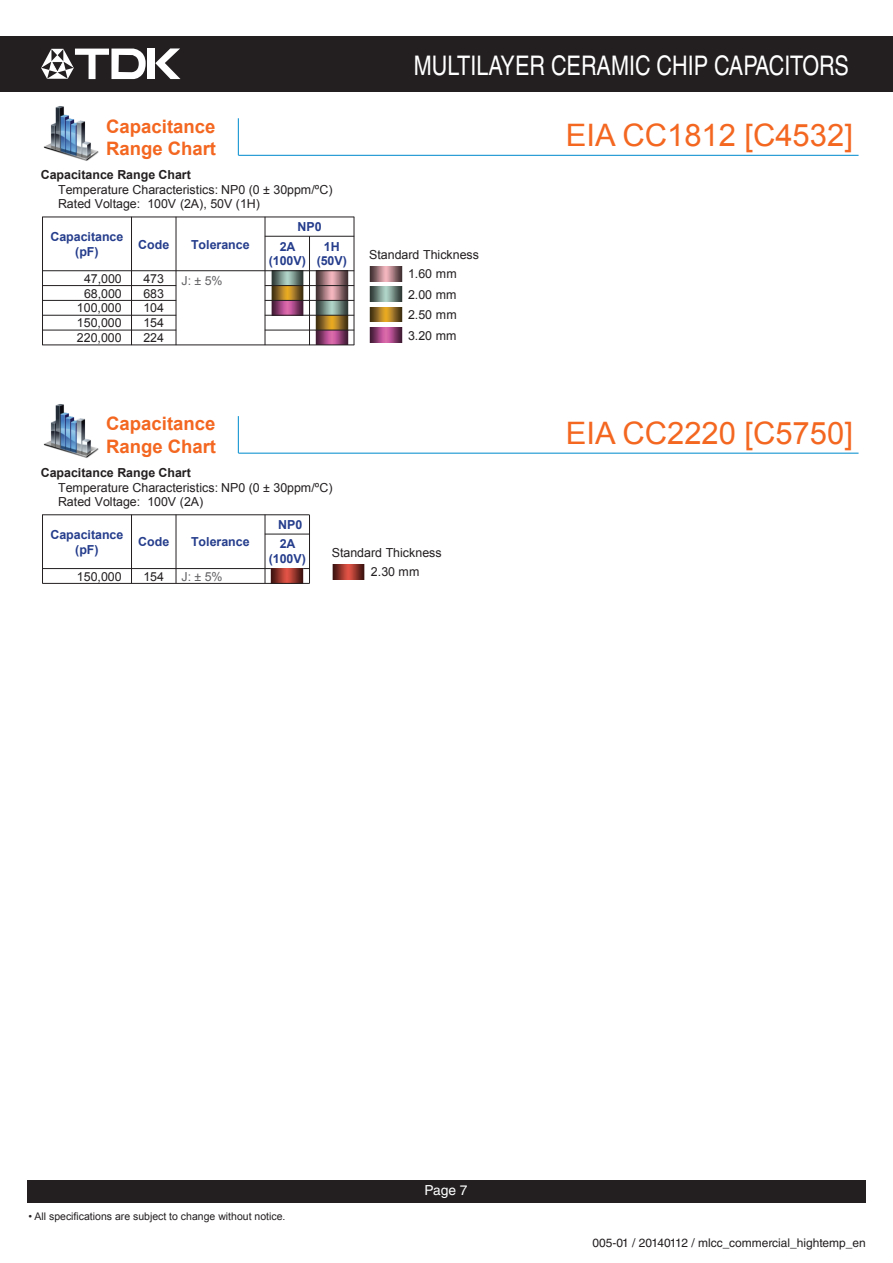
<style>
.page{position:relative;width:893px;height:1263px;background:#fff}
.page>*{position:absolute;margin:0;border:0;box-sizing:border-box;transform-origin:0 0}
.t1{font:30.9px "Arial";color:#f36721}
.t2{font:27px "Helvetica LT Std";color:#fff;scale:.8 1}
.t3{font:700 18.6px/22.2px "Arial";color:#f36721}
.t4{font:13.8px "Helvetica LT Std";color:#fff}
.t5{font:12.45px/20.4px "Arial";letter-spacing:-.005em;color:#231f20}
.t6{font:700 12.45px/14.9px "Arial";color:#253d8c;text-align:center}
.t7{font:700 12.45px "Arial";color:#231f20}
.t8{font:12.45px "Arial";color:#636366}
.t9{font:12px "Helvetica LT Std";color:#231f20}
.t10{font:10.5px "Arial";color:#231f20}
</style>
<div class="page">
<div style="left:0;top:36px;width:893px;height:55px;background:#231f20"></div>
<div style="left:148px;top:48px;width:7px;height:31px;background:#fff"></div>
<svg style="left:155px;top:48px;width:26px;height:31px"></svg>
<svg style="left:41px;top:49px;width:105px;height:30px"></svg>
<div style="left:27px;top:1180px;width:839px;height:23px;background:#231f20"></div>
<img style="left:44px;top:106px;width:55px;height:55px">
<hr style="left:238px;top:118px;width:1px;height:37px;background:#209ad4">
<hr style="left:238px;top:155px;width:621px;height:1px;background:#209ad4">
<img style="left:266px;top:271px;width:88px;height:44px">
<img style="left:310px;top:316px;width:44px;height:29px">
<hr style="left:176px;top:217px;width:1px;height:128px;background:#231f20">
<hr style="left:265px;top:217px;width:1px;height:128px;background:#231f20">
<hr style="left:309px;top:236px;width:1px;height:109px;background:#231f20">
<hr style="left:265px;top:236px;width:89px;height:1px;background:#231f20">
<hr style="left:42px;top:270px;width:312px;height:1px;background:#231f20">
<hr style="left:42px;top:285px;width:134px;height:1px;background:#231f20">
<hr style="left:265px;top:285px;width:89px;height:1px;background:#231f20">
<hr style="left:42px;top:300px;width:134px;height:1px;background:#231f20">
<hr style="left:265px;top:300px;width:89px;height:1px;background:#231f20">
<hr style="left:42px;top:315px;width:134px;height:1px;background:#231f20">
<hr style="left:265px;top:315px;width:89px;height:1px;background:#231f20">
<hr style="left:42px;top:330px;width:134px;height:1px;background:#231f20">
<hr style="left:265px;top:330px;width:89px;height:1px;background:#231f20">
<hr style="left:42px;top:217px;width:1px;height:128px;background:#231f20">
<hr style="left:354px;top:217px;width:1px;height:128px;background:#231f20">
<hr style="left:42px;top:217px;width:312px;height:1px;background:#231f20">
<hr style="left:42px;top:345px;width:312px;height:1px;background:#231f20">
<img style="left:369px;top:266px;width:34px;height:15px">
<img style="left:369px;top:287px;width:34px;height:14px">
<img style="left:369px;top:307px;width:34px;height:15px">
<img style="left:369px;top:327px;width:34px;height:15px">
<hr style="left:131px;top:217px;width:1px;height:128px;background:#231f20">
<img style="left:44px;top:404px;width:55px;height:54px">
<hr style="left:238px;top:416px;width:1px;height:37px;background:#209ad4">
<hr style="left:238px;top:453px;width:621px;height:1px;background:#209ad4">
<hr style="left:176px;top:515px;width:1px;height:68px;background:#231f20">
<hr style="left:265px;top:515px;width:1px;height:68px;background:#231f20">
<hr style="left:309px;top:515px;width:1px;height:68px;background:#231f20">
<hr style="left:265px;top:534px;width:45px;height:1px;background:#231f20">
<hr style="left:42px;top:568px;width:268px;height:1px;background:#231f20">
<hr style="left:42px;top:515px;width:1px;height:68px;background:#231f20">
<hr style="left:42px;top:514px;width:268px;height:1px;background:#231f20">
<hr style="left:131px;top:515px;width:1px;height:68px;background:#231f20">
<img style="left:332px;top:564px;width:33px;height:15px">
<img style="left:265px;top:569px;width:44px;height:14px">
<hr style="left:42px;top:583px;width:268px;height:1px;background:#231f20">
<h3 class="t3" style="left:106px;top:115px;width:111px">Capacitance<br>Range Chart</h3>
<p class="t7" style="left:41px;top:166px;width:152px">Capacitance Range Chart</p>
<p class="t5" style="left:147px;top:182px;width:187px;line-height:14.7px;text-indent:-89px">Temperature Characteristics: NP0 ±0( 30ppm/ºC(<br>100V A2 ( , ) 5 0 V H1 ( (</p>
<p class="t5" style="left:58px;top:194px;width:84px">Rated Voltage:</p>
<p class="t6" style="left:50px;top:230px;width:74px">Capacitance</p>
<p class="t6" style="left:298px;top:220px;width:26px">NP0</p>
<p class="t6" style="left:269px;top:239px;width:39px">A2 (100V(</p>
<p class="t6" style="left:317px;top:239px;width:32px">H1 (50V(</p>
<p class="t6" style="left:138px;top:237px;width:32px">Code</p>
<p class="t6" style="left:191px;top:237px;width:60px">Tolerance</p>
<p class="t6" style="left:75px;top:245px;width:25px">(pF)</p>
<p class="t5" style="left:84px;top:268px;width:39px">47,000</p>
<p class="t5" style="left:143px;top:268px;width:22px">473</p>
<p class="t8" style="left:182px;top:272px;width:43px">±:J 5 %</p>
<p class="t5" style="left:84px;top:283px;width:39px">68,000</p>
<p class="t5" style="left:143px;top:283px;width:22px">683</p>
<p class="t5" style="left:77px;top:298px;width:46px">100,000</p>
<p class="t5" style="left:143px;top:298px;width:22px">104</p>
<p class="t5" style="left:77px;top:313px;width:46px">150,000</p>
<p class="t5" style="left:143px;top:313px;width:22px">154</p>
<p class="t5" style="left:77px;top:328px;width:46px">220,000</p>
<p class="t5" style="left:143px;top:328px;width:22px">224</p>
<h2 class="t2" style="left:414px;top:50px;width:545px">MULTILAYER CERAMIC CHIP CAPACITORS</h2>
<p class="t5" style="left:369px;top:244px;width:111px">Standard Thickness</p>
<p class="t5" style="left:408px;top:264px;width:50px;text-align:justify">1.60 mm 2.00 mm 2.50 mm 3.20 mm</p>
<h1 class="t1" style="left:566px;top:115px;width:289px">EIA CC1812 C[ 4532[</h1>
<h3 class="t3" style="left:106px;top:413px;width:111px">Capacitance<br>Range Chart</h3>
<p class="t7" style="left:41px;top:464px;width:152px">Capacitance Range Chart</p>
<p class="t5" style="left:147px;top:480px;width:187px;line-height:14.7px;text-indent:-89px">Temperature Characteristics: NP0 ±0( 30ppm/ºC(<br>100V A2 ( (</p>
<p class="t5" style="left:58px;top:492px;width:84px">Rated Voltage:</p>
<p class="t6" style="left:50px;top:527px;width:74px">Capacitance</p>
<p class="t6" style="left:278px;top:515px;width:26px;line-height:19.4px;text-align:left">NP0<br>A2</p>
<p class="t6" style="left:269px;top:552px;width:39px">(100V(</p>
<p class="t6" style="left:138px;top:535px;width:32px">Code</p>
<p class="t6" style="left:191px;top:535px;width:60px">Tolerance</p>
<p class="t6" style="left:75px;top:542px;width:25px">(pF)</p>
<p class="t5" style="left:332px;top:542px;width:111px">Standard Thickness</p>
<p class="t5" style="left:371px;top:562px;width:50px">2.30 mm</p>
<p class="t5" style="left:77px;top:566px;width:46px">150,000</p>
<p class="t5" style="left:143px;top:566px;width:22px">154</p>
<p class="t8" style="left:182px;top:569px;width:43px">±:J 5 %</p>
<h1 class="t1" style="left:566px;top:413px;width:289px">EIA CC2220 C[ 5750[</h1>
<p class="t10" style="left:28px;top:1209px;width:258px">• All specifications are subject to change without notice.</p>
<p class="t4" style="left:424px;top:1182px;width:45px">Page 7</p>
<p class="t9" style="left:593px;top:1236px;width:275px">005-01 / 20140112 / mlcc_commercial_hightemp_en</p>
</div>
